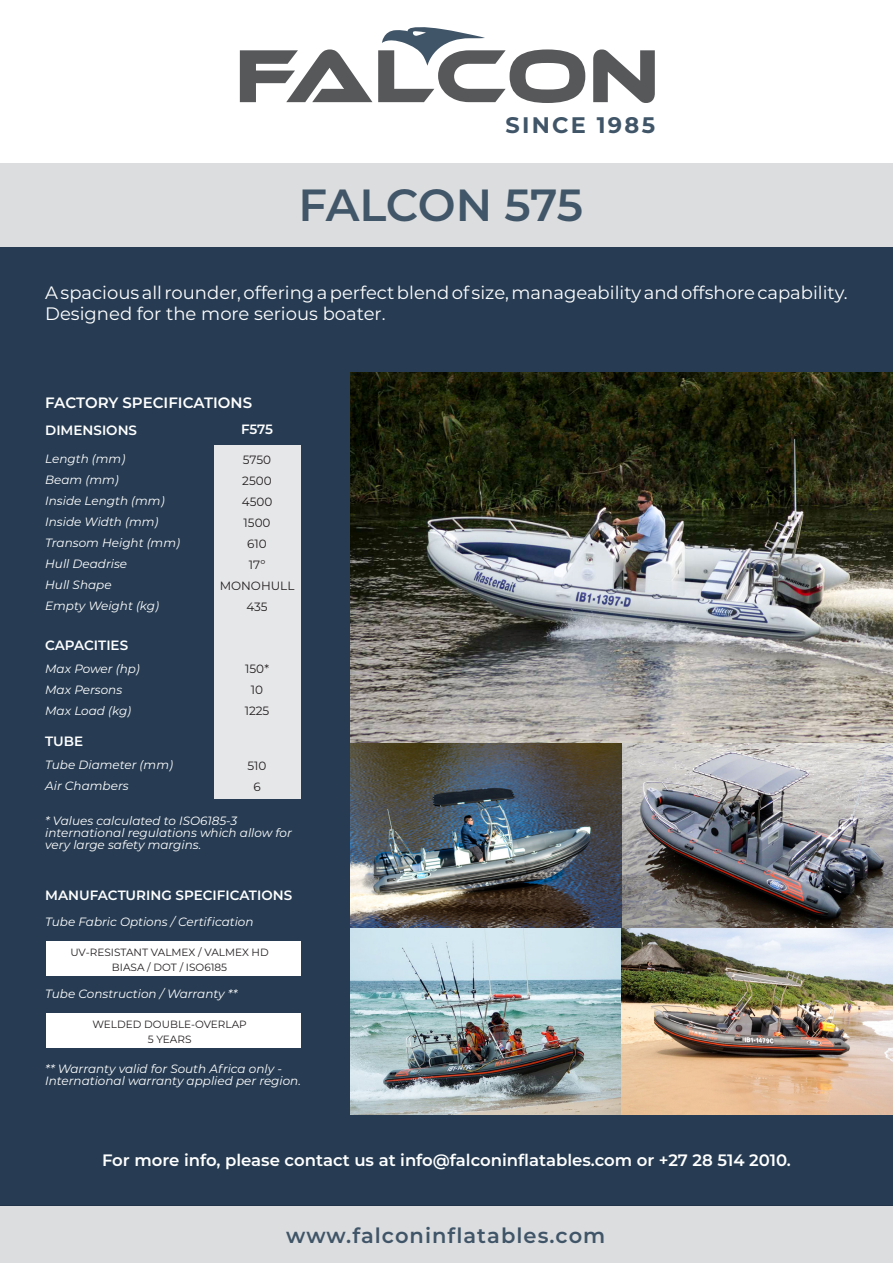
<style>
.page{position:relative;width:893px;height:1263px;background:#fff}
.page>*{position:absolute;margin:0;border:0;box-sizing:border-box;transform-origin:0 0}
.Text_01_Blue{font:600 45px "Montserrat";letter-spacing:-.015em;color:#415668}
.t1{font:700 22.5px "Montserrat";letter-spacing:.1em;color:#405568}
.t2{font:600 21px "Montserrat";letter-spacing:.05em;color:#405568}
.Intro_Text_Light_Whi{font:18px/21.6px "Montserrat";color:#fff}
.Text_01_Blue-2{font:600 16.5px "Montserrat";color:#fff}
.Text_01_Blue-3{font:600 15px "Montserrat";color:#fff}
.Text_01_Blue-4{font:600 13.5px "Montserrat";color:#fff}
.Text_01_Blue-5{font:italic 12px/12px "Montserrat";color:#fff}
.Text_01_Blue-6{font:12px "Montserrat";color:#231f20}
.Text_01_Blue-7{font:10.5px "Montserrat";color:#231f20}
</style>
<div class="page">
<div style="left:0;top:1206px;width:893px;height:57px;background:#dcdddf"></div>
<div style="left:0;top:247px;width:893px;height:959px;background:#273c53"></div>
<img style="left:350px;top:373px;width:543px;height:741px">
<div style="left:214px;top:445px;width:86px;height:353px;background:#e6e7e9"></div>
<div style="left:46px;top:941px;width:255px;height:35px;background:#fff"></div>
<div style="left:46px;top:1013px;width:255px;height:35px;background:#fff"></div>
<div style="left:0;top:163px;width:893px;height:84px;background:#dcdddf"></div>
<svg style="left:240px;top:27px;width:415px;height:76px"></svg>
<p class="t1" style="left:505px;top:108px;width:151px">SINCE 1985</p>
<p class="Text_01_Blue" style="left:298px;top:173px;width:286px">FALCON 575</p>
<p class="Intro_Text_Light_Whi" style="left:45px;top:281px;width:804px">A spacious all rounder, offering a perfect blend of size, manageability and offshore capability.<br>Designed for the more serious boater.</p>
<p class="Text_01_Blue-3" style="left:45px;top:392px;width:208px">FACTORY SPECIFICATIONS</p>
<p class="Text_01_Blue-4" style="left:45px;top:421px;width:93px">DIMENSIONS</p>
<p class="Text_01_Blue-5" style="left:45px;top:452px;width:82px">Length (mm)</p>
<p class="Text_01_Blue-5" style="left:45px;top:473px;width:75px">Beam (mm)</p>
<p class="Text_01_Blue-5" style="left:45px;top:494px;width:121px">Inside Length (mm)</p>
<p class="Text_01_Blue-5" style="left:45px;top:515px;width:115px">Inside Width (mm)</p>
<p class="Text_01_Blue-5" style="left:45px;top:536px;width:136px">Transom Height (mm)</p>
<p class="Text_01_Blue-5" style="left:45px;top:557px;width:83px">Hull Deadrise</p>
<p class="Text_01_Blue-5" style="left:45px;top:578px;width:68px">Hull Shape</p>
<p class="Text_01_Blue-5" style="left:45px;top:599px;width:115px">Empty Weight (kg)</p>
<p class="Text_01_Blue-4" style="left:45px;top:636px;width:84px">CAPACITIES</p>
<p class="Text_01_Blue-5" style="left:45px;top:662px;width:96px">Max Power (hp)</p>
<p class="Text_01_Blue-5" style="left:45px;top:683px;width:79px">Max Persons</p>
<p class="Text_01_Blue-5" style="left:45px;top:704px;width:88px">Max Load (kg)</p>
<p class="Text_01_Blue-4" style="left:45px;top:731px;width:39px">TUBE</p>
<p class="Text_01_Blue-5" style="left:45px;top:758px;width:129px">Tube Diameter (mm)</p>
<p class="Text_01_Blue-5" style="left:45px;top:779px;width:85px">Air Chambers</p>
<p class="Text_01_Blue-4" style="left:241px;top:420px;width:33px">F575</p>
<p class="Text_01_Blue-6" style="left:243px;top:451px;width:30px">5750</p>
<p class="Text_01_Blue-6" style="left:242px;top:472px;width:31px">2500</p>
<p class="Text_01_Blue-6" style="left:242px;top:493px;width:32px">4500</p>
<p class="Text_01_Blue-6" style="left:244px;top:514px;width:29px">1500</p>
<p class="Text_01_Blue-6" style="left:247px;top:535px;width:21px">610</p>
<p class="Text_01_Blue-6" style="left:249px;top:556px;width:18px">17º</p>
<p class="Text_01_Blue-6" style="left:220px;top:577px;width:76px">MONOHULL</p>
<p class="Text_01_Blue-6" style="left:246px;top:598px;width:23px">435</p>
<p class="Text_01_Blue-6" style="left:245px;top:660px;width:25px">150*</p>
<p class="Text_01_Blue-6" style="left:251px;top:681px;width:14px">10</p>
<p class="Text_01_Blue-6" style="left:245px;top:702px;width:26px">1225</p>
<p class="Text_01_Blue-6" style="left:248px;top:757px;width:21px">510</p>
<p class="Text_01_Blue-6" style="left:253px;top:778px;width:9px">6</p>
<p class="Text_01_Blue-5" style="left:45px;top:814px;width:248px">* Values calculated to ISO6185-3 international regulations which allow for very large safety margins.</p>
<p class="Text_01_Blue-4" style="left:45px;top:885px;width:248px">MANUFACTURING SPECIFICATIONS</p>
<p class="Text_01_Blue-5" style="left:45px;top:915px;width:210px">Tube Fabric Options / Certification</p>
<p class="Text_01_Blue-7" style="left:70px;top:944px;width:200px">UV-RESISTANT VALMEX / VALMEX HD</p>
<p class="Text_01_Blue-7" style="left:112px;top:959px;width:117px">BIASA / DOT / ISO6185</p>
<p class="Text_01_Blue-5" style="left:45px;top:987px;width:194px">Tube Construction / Warranty **</p>
<p class="Text_01_Blue-7" style="left:92px;top:1017px;width:156px">WELDED DOUBLE-OVERLAP</p>
<p class="Text_01_Blue-7" style="left:148px;top:1032px;width:45px">5 YEARS</p>
<p class="Text_01_Blue-5" style="left:45px;top:1062px;width:257px">** Warranty valid for South Africa only -<br>International warranty applied per region.</p>
<p class="Text_01_Blue-2" style="left:102px;top:1148px;width:690px">For more info, please contact us at info@falconinflatables.com or +27 28 514 2010.</p>
<p class="t2" style="left:286px;top:1220px;width:321px">www.falconinflatables.com</p>
</div>
